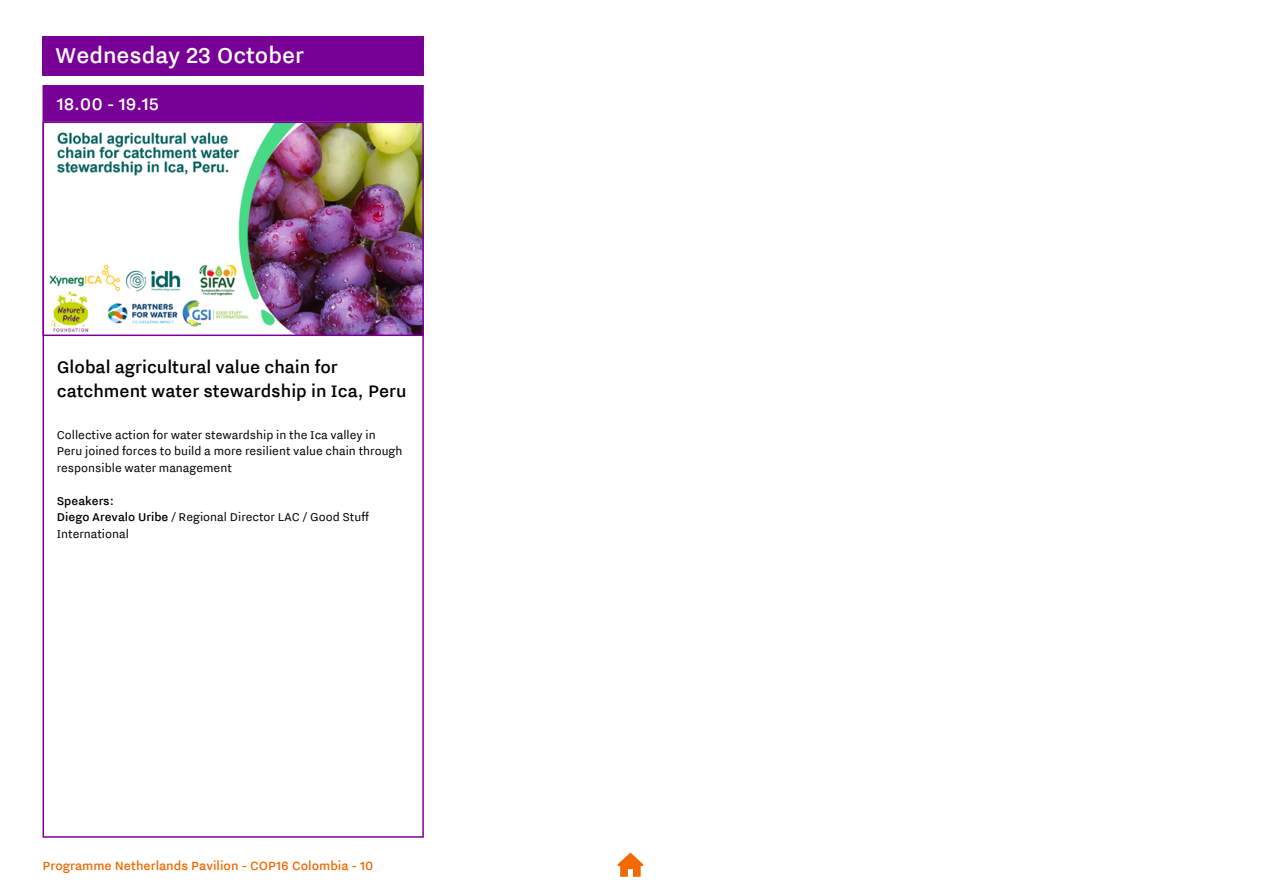
<style>
.page{position:relative;width:1263px;height:893px;background:#fff}
.page>*{position:absolute;margin:0;border:0;box-sizing:border-box;transform-origin:0 0}
._1__date_-_white{font:500 27px "NL Nitti Grotesk";color:#fff}
._2__heading_-_purple{font:500 21px/24.8px "NL Nitti Grotesk";color:#000}
._1__time_-_white{font:500 21px "NL Nitti Grotesk";color:#fff}
.t1{font:500 15px "NL Nitti Grotesk";color:#f16900}
._3__summery{font:14.25px/16.5px "NL Nitti Grotesk";color:#000}
._4__names{font:14.25px/16.5px "NL Nitti Grotesk";color:#000}
._4__names-2{font:500 14.25px "NL Nitti Grotesk";color:#000}
.s1{font-weight:500}
</style>
<div class="page">
<svg style="left:618px;top:853px;width:25px;height:24px"></svg>
<div style="left:43px;top:86px;width:380px;height:35px;background:#780096"></div>
<div style="left:43px;top:85px;width:381px;height:37px;border:2px solid #780096"></div>
<img style="left:49px;top:125px;width:372px;height:208px">
<div style="left:43px;top:122px;width:381px;height:214px;border:2px solid #780096"></div>
<div style="left:43px;top:36px;width:381px;height:40px;background:#780096"></div>
<p class="_1__date_-_white" style="left:55px;top:40px;width:250px">Wednesday 23 October</p>
<p class="_1__time_-_white" style="left:57px;top:92px;width:104px">18.00 - 19.15</p>
<p class="_2__heading_-_purple" style="left:57px;top:354px;width:351px">Global agricultural value chain for catchment water stewardship in Ica, Peru</p>
<p class="_3__summery" style="left:57px;top:426px;width:347px">Collective action for water stewardship in the Ica valley in<br>Peru joined forces to build a more resilient value chain through responsible water management</p>
<p class="_4__names-2" style="left:57px;top:492px;width:59px">Speakers:</p>
<p class="_4__names" style="left:57px;top:508px;width:314px"><span class="s1">Diego Arevalo Uribe</span> / Regional Director LAC / Good Stuff<br>International</p>
<p class="t1" style="left:43px;top:857px;width:332px">Programme Netherlands Pavilion - COP16 Colombia - 10</p>
</div>
